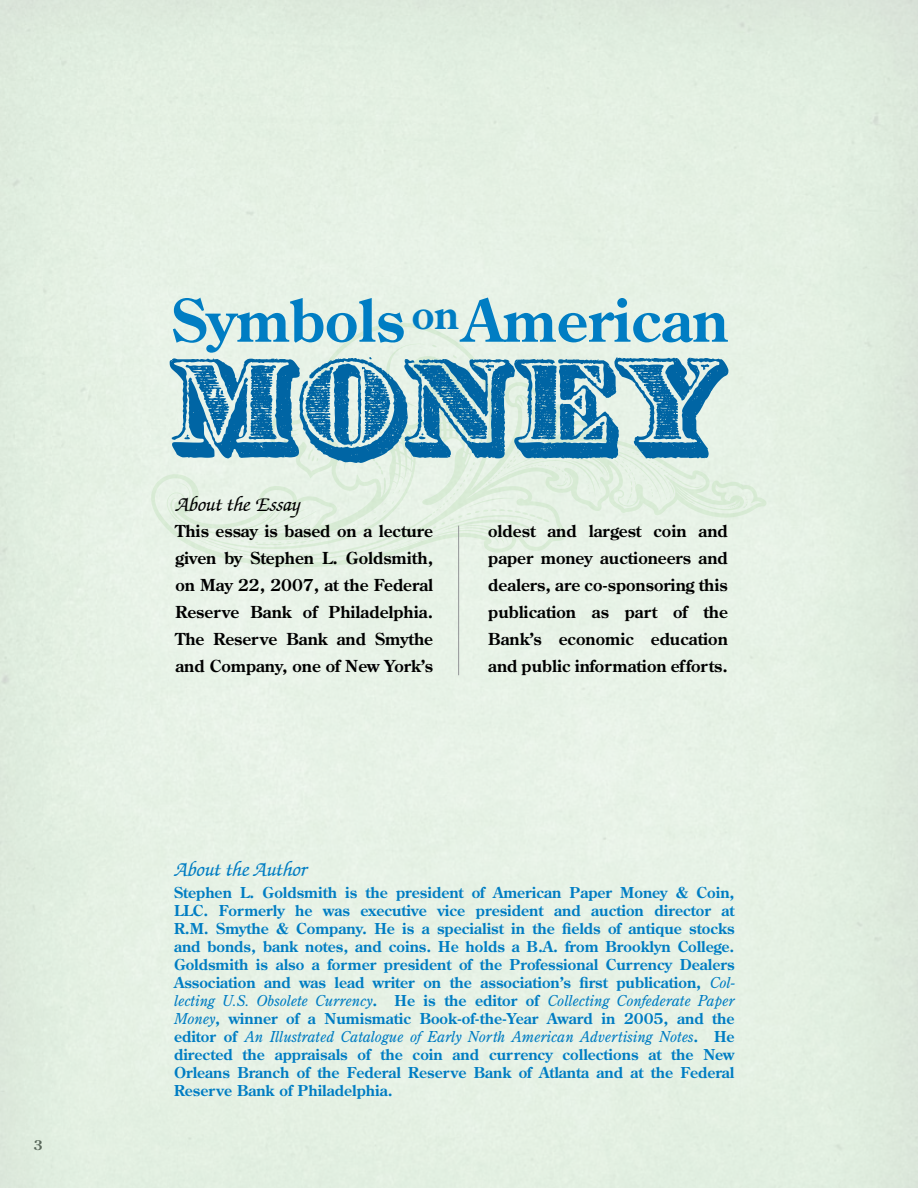
<style>
.page{position:relative;width:918px;height:1188px;background:#fff}
.page>*{position:absolute;margin:0;border:0;box-sizing:border-box;transform-origin:0 0}
.t1{font:125.85px "Archive Garfield";letter-spacing:-.08em;color:#0065a4}
.t2{font:700 58.35px "Century Old Style Std";color:#007dc3}
.t3{font:700 39.75px "Century Old Style Std";color:#007dc3}
.t4{font:italic 500 21px "Zapf Chancery IT Cby BT";color:#007dc3}
.t5{font:italic 500 21px "Zapf Chancery IT Cby BT";color:#000}
.t6{font:700 16.5px/27px "Century Old Style Std";color:#000;text-align:justify}
.t7{font:700 15px/18px "Century Old Style Std";color:#007dc3;text-align:justify}
.t8{font:700 13.5px "Century Old Style Std";color:#58595b}
.s1{font-weight:400;font-style:italic}
</style>
<div class="page">
<svg style="left:141px;top:319px;width:627px;height:255px;background:#e5f1e4"></svg>
<hr style="left:458px;top:526px;width:1px;height:149px;background:#939598">
<p class="t8" style="left:34px;top:1136px;width:10px">3</p>
<h2 class="t2" style="left:172px;top:282px;width:558px">Symbols American</h2>
<h1 class="t1" style="left:166px;top:347px;width:567px">MONEY</h1>
<h3 class="t3" style="left:412px;top:289px;width:49px">on</h3>
<h3 class="t5" style="left:177px;top:493px;width:126px">About the Essay</h3>
<p class="t6" style="left:176px;top:517px;width:259px">This essay is based on a lecture given by Stephen L. Goldsmith, on May 22, 2007, at the Federal Reserve Bank of Philadelphia.<br>The Reserve Bank and Smythe and Company, one of New York’s</p>
<p class="t6" style="left:488px;top:517px;width:241px">oldest and largest coin and paper money auctioneers and dealers, are co-sponsoring this publication as part of the Bank’s economic education and public information efforts.</p>
<h3 class="t4" style="left:176px;top:859px;width:134px">About the Author</h3>
<p class="t7" style="left:174px;top:883px;width:562px">Stephen L. Goldsmith is the president of American Paper Money &amp; Coin, LLC. Formerly he was executive vice president and auction director at R.M. Smythe &amp; Company. He is a specialist in the fields of antique stocks and bonds, bank notes, and coins. He holds a B.A. from Brooklyn College.<br>Goldsmith is also a former president of the Professional Currency Dealers Association and was lead writer on the association’s first publication, <span class="s1">Col&shy;lecting U.S. Obsolete Currency</span>. He is the editor of <span class="s1">Collecting Confederate Paper Money</span>, winner of a Numismatic Book-of-the-Year Award in 2005, and the editor of <span class="s1">An Illustrated Catalogue of Early North American Advertising Notes</span>. He directed the appraisals of the coin and currency collections at the New Orleans Branch of the Federal Reserve Bank of Atlanta and at the Federal Reserve Bank of Philadelphia.</p>
</div>
